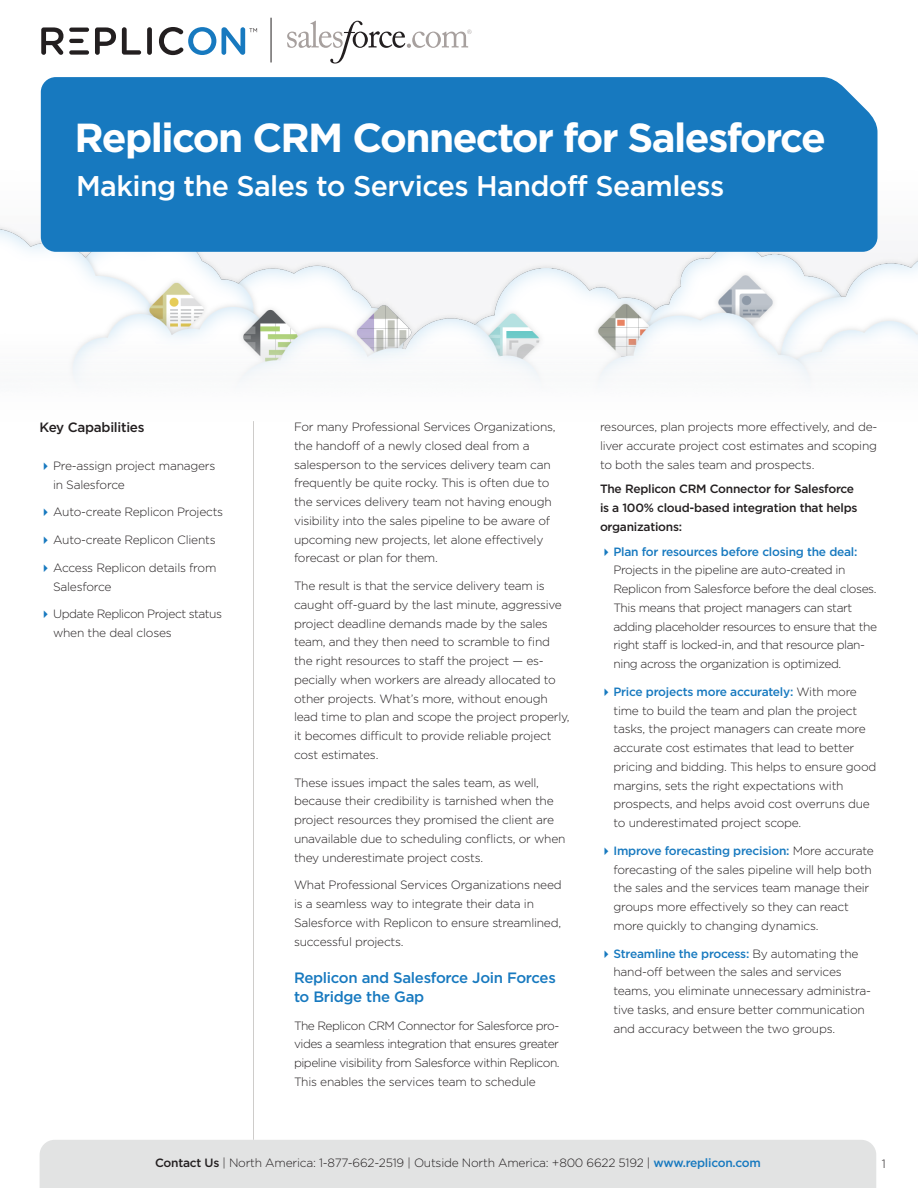
<style>
.page{position:relative;width:918px;height:1188px;background:#fff}
.page>*{position:absolute;margin:0;border:0;box-sizing:border-box;transform-origin:0 0}
.Title_Header{font:700 40.5px "Gotham";letter-spacing:-.04em;color:#fff}
.left_side_basic{font:500 28.5px "Gotham";letter-spacing:-.02em;color:#fff}
.Heading{font:500 15px/18.8px "Gotham";letter-spacing:-.02em;color:#1779bf}
.detail_header{font:500 13.5px "Gotham";letter-spacing:-.02em;color:#231f20}
.body_text{font:300 12px/18.8px "Gotham";letter-spacing:-.02em;color:#231f20}
.body_text-2{font:500 12px/18.8px "Gotham";letter-spacing:-.02em;color:#231f20}
.body_text-3{font:300 12px/18.8px "Gotham";letter-spacing:-.04em;color:#231f20}
.Bullets_final{font:300 12px "Gotham";color:#231f20}
.s1{font-weight:500;color:#1779bf}
.s2{font-weight:500}
</style>
<div class="page">
<img style="left:0;top:92px;width:918px;height:290px">
<svg style="left:41px;top:27px;width:22px;height:28px"></svg>
<svg style="left:95px;top:27px;width:21px;height:28px"></svg>
<svg style="left:122px;top:27px;width:19px;height:28px"></svg>
<div style="left:147px;top:27px;width:5px;height:28px;background:#231f20;border-radius:2px"></div>
<div style="left:69px;top:50px;width:20px;height:5px;background:#231f20;border-radius:2px"></div>
<hr style="left:69px;top:39px;width:15px;height:4px;background:#231f20;border-radius:2px">
<svg style="left:69px;top:28px;width:20px;height:4px"></svg>
<svg style="left:159px;top:27px;width:57px;height:28px"></svg>
<svg style="left:222px;top:27px;width:35px;height:28px"></svg>
<div style="left:41px;top:77px;width:837px;height:175px;background:#1779bf"></div>
<hr style="left:253px;top:421px;width:1px;height:719px;background:#ceccca">
<hr style="left:271px;top:18px;width:1px;height:44px;background:#231f20">
<svg style="left:287px;top:21px;width:185px;height:43px"></svg>
<div style="left:40px;top:1140px;width:836px;height:48px;background:#e2e3e3"></div>
<p class="Title_Header" style="left:75px;top:114px;width:753px">Replicon CRM Connector for Salesforce</p>
<p class="left_side_basic" style="left:76px;top:169px;width:650px">Making the Sales to Services Handoff Seamless</p>
<p class="detail_header" style="left:40px;top:420px;width:107px">Key Capabilities</p>
<p class="body_text" style="left:53px;top:456px;width:164px">Pre-assign project managers in Salesforce</p>
<p class="body_text" style="left:53px;top:503px;width:172px">Auto-create Replicon Projects</p>
<p class="body_text" style="left:53px;top:530px;width:164px">Auto-create Replicon Clients</p>
<p class="body_text" style="left:53px;top:558px;width:165px">Access Replicon details from<br>Salesforce</p>
<p class="body_text-3" style="left:53px;top:605px;width:170px">Update Replicon Project status when the deal closes</p>
<p class="body_text" style="left:294px;top:417px;width:263px">For many Professional Services Organizations, the handoff of a newly closed deal from a salesperson to the services delivery team can frequently be quite rocky. This is often due to the services delivery team not having enough visibility into the sales pipeline to be aware of upcoming new projects, let alone effectively forecast or plan for them.</p>
<p class="body_text" style="left:294px;top:576px;width:277px">The result is that the service delivery team is caught off-guard by the last minute, aggressive project deadline demands made by the sales team, and they then need to scramble to find the right resources to staff the project — es&shy;pecially when workers are already allocated to other projects. What’s more, without enough lead time to plan and scope the project properly, it becomes difficult to provide reliable project cost estimates.</p>
<p class="body_text" style="left:294px;top:773px;width:273px">These issues impact the sales team, as well, because their credibility is tarnished when the project resources they promised the client are unavailable due to scheduling conflicts, or when they underestimate project costs.</p>
<p class="body_text" style="left:294px;top:876px;width:269px">What Professional Services Organizations need is a seamless way to integrate their data in Salesforce with Replicon to ensure streamlined, successful projects.</p>
<p class="Heading" style="left:294px;top:968px;width:263px">Replicon and Salesforce Join Forces to Bridge the Gap</p>
<p class="body_text" style="left:294px;top:1016px;width:267px;text-align:justify">The Replicon CRM Connector for Salesforce pro&shy;vides a seamless integration that ensures greater pipeline visibility from Salesforce within Replicon.<br>This enables the services team to schedule</p>
<p class="body_text" style="left:600px;top:417px;width:279px;text-align:justify">resources, plan projects more effectively, and de&shy;liver accurate project cost estimates and scoping to both the sales team and prospects.</p>
<p class="body_text-2" style="left:600px;top:479px;width:259px">The Replicon CRM Connector for Salesforce is a 100% cloud-based integration that helps organizations:</p>
<p class="body_text" style="left:614px;top:542px;width:265px"><span class="s1">Plan for resources before closing the deal:<br></span>Projects in the pipeline are auto-created in Replicon from Salesforce before the deal closes.<br>This means that project managers can start adding placeholder resources to ensure that the right staff is locked-in, and that resource plan&shy;ning across the organization is optimized.</p>
<p class="body_text" style="left:614px;top:682px;width:264px"><span class="s1">Price projects more accurately:</span> With more time to build the team and plan the project tasks, the project managers can create more accurate cost estimates that lead to better pricing and bidding. This helps to ensure good margins, sets the right expectations with prospects, and helps avoid cost overruns due to underestimated project scope.</p>
<p class="body_text" style="left:614px;top:841px;width:262px"><span class="s1">Improve forecasting precision:</span> More accurate forecasting of the sales pipeline will help both the sales and the services team manage their groups more effectively so they can react more quickly to changing dynamics.</p>
<p class="body_text" style="left:614px;top:944px;width:259px"><span class="s1">Streamline the process:</span> By automating the hand-off between the sales and services teams, you eliminate unnecessary administra&shy;tive tasks, and ensure better communication and accuracy between the two groups.</p>
<p class="body_text" style="left:155px;top:1153px;width:607px"><span class="s2">Contact Us</span> | North America: 1-877-662-2519 | Outside North America: +800 6622 5192 | <span class="s1">www.replicon.com</span></p>
<p class="Bullets_final" style="left:882px;top:1157px;width:6px">1</p>
</div>
